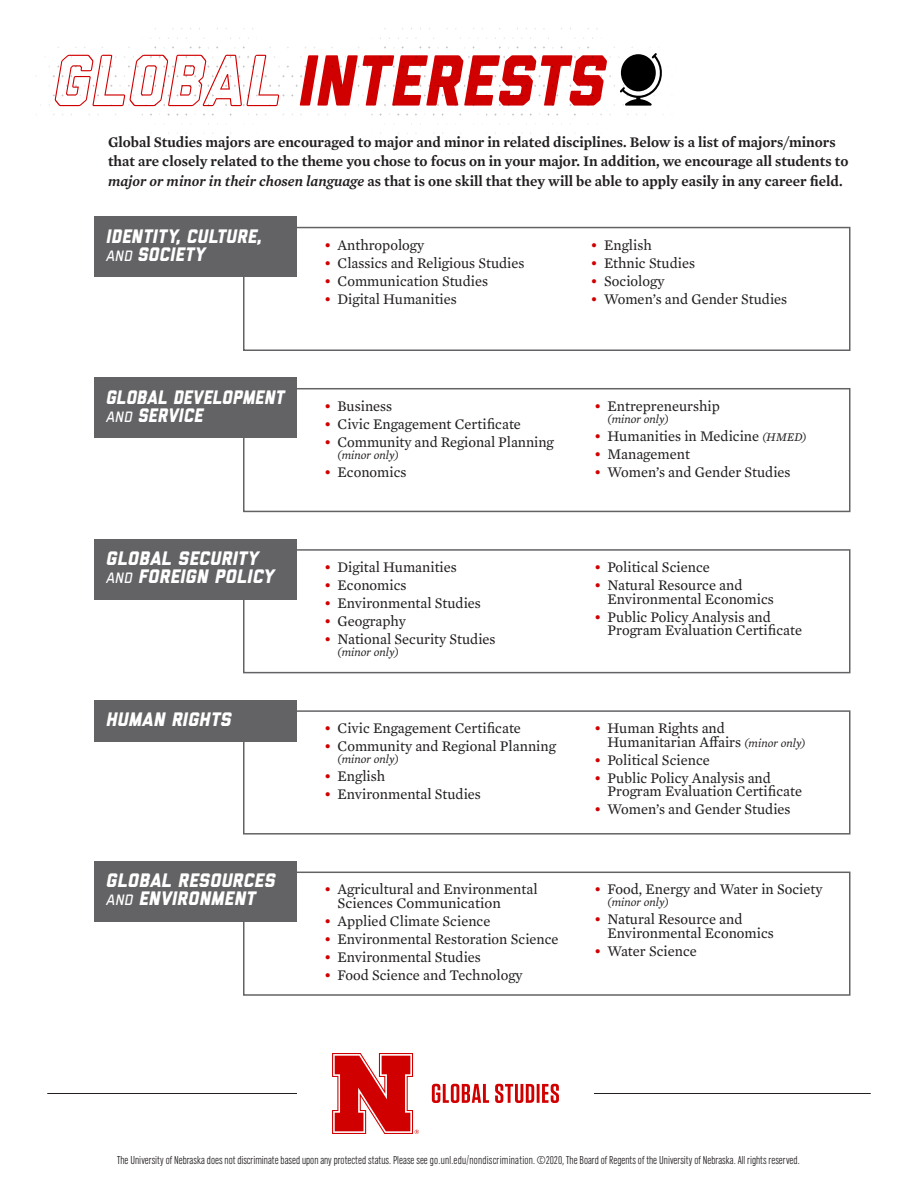
<style>
.page{position:relative;width:918px;height:1188px;background:#fff}
.page>*{position:absolute;margin:0;border:0;box-sizing:border-box;transform-origin:0 0}
.t1{font:italic 800 72px "Liberator";letter-spacing:.02em;color:#d10000}
.t2{font:italic 800 19.5px/18px "Liberator";letter-spacing:.02em;color:#fff}
.t3{font:15px/13.5px "Mercury Text G2";color:#231f20}
.t4{font:600 15px/19.5px "Mercury Text G2";color:#231f20}
.t5{font:300 12px "URW Grotesk Con";color:#231f20}
.t6{font:italic 12px "Mercury Text G2";color:#231f20}
.s1{font-family:"Liberator Outline"}
.s2{font-style:italic}
.s3{font-weight:300;font-size:15px}
.s4{color:#d10000}
.s5{font-style:italic;font-size:12px}
</style>
<div class="page">
<svg style="left:432px;top:1084px;width:127px;height:19px"></svg>
<svg style="left:332px;top:1053px;width:86px;height:81px"></svg>
<hr style="left:594px;top:1093px;width:277px;height:1px;background:#231f20">
<hr style="left:47px;top:1093px;width:250px;height:1px;background:#231f20">
<div style="left:94px;top:216px;width:203px;height:61px;background:#636366"></div>
<div style="left:94px;top:378px;width:203px;height:60px;background:#636366"></div>
<div style="left:94px;top:539px;width:203px;height:61px;background:#636366"></div>
<div style="left:94px;top:861px;width:203px;height:61px;background:#636366"></div>
<div style="left:94px;top:700px;width:203px;height:42px;background:#636366"></div>
<div style="left:243px;top:227px;width:607px;height:124px;border:2px solid #636366"></div>
<div style="left:243px;top:388px;width:607px;height:124px;border:2px solid #636366"></div>
<div style="left:243px;top:549px;width:607px;height:124px;border:2px solid #636366"></div>
<div style="left:243px;top:872px;width:607px;height:124px;border:2px solid #636366"></div>
<div style="left:243px;top:710px;width:607px;height:125px;border:2px solid #636366"></div>
<svg style="left:552px;top:46px;width:110px;height:60px"></svg>
<h1 class="t1" style="left:54px;top:42px;width:553px"><span class="s1">Global</span> INTERESTS</h1>
<p class="t4" style="left:108px;top:132px;width:742px">Global Studies majors are encouraged to major and minor in related disciplines. Below is a list of majors/minors that are closely related to the theme you chose to focus on in your major. In addition, we encourage all students to <span class="s2">major or minor in their chosen language</span> as that is one skill that they will be able to apply easily in any career field.</p>
<p class="t2" style="left:106px;top:227px;width:157px">IDENTITY, CULTURE,<br><span class="s3">AND</span> SOCIETY</p>
<p class="t2" style="left:106px;top:388px;width:180px">GLOBAL DEVELOPMENT<br><span class="s3">AND</span> SERVICE</p>
<p class="t2" style="left:106px;top:549px;width:169px">GLOBAL SECURITY<br><span class="s3">AND</span> FOREIGN POLICY</p>
<p class="t2" style="left:106px;top:710px;width:127px">HUMAN RIGHTS</p>
<p class="t2" style="left:106px;top:872px;width:170px">GLOBAL RESOURCES<br><span class="s3">AND</span> ENVIRONMENT</p>
<p class="t3" style="left:324px;top:237px;width:102px"><span class="s4">•</span> Anthropology</p>
<p class="t3" style="left:324px;top:255px;width:202px"><span class="s4">•</span> Classics and Religious Studies</p>
<p class="t3" style="left:324px;top:273px;width:166px"><span class="s4">•</span> Communication Studies</p>
<p class="t3" style="left:324px;top:291px;width:134px"><span class="s4">•</span> Digital Humanities</p>
<p class="t3" style="left:591px;top:237px;width:63px"><span class="s4">•</span> English</p>
<p class="t3" style="left:591px;top:255px;width:106px"><span class="s4">•</span> Ethnic Studies</p>
<p class="t3" style="left:591px;top:273px;width:75px"><span class="s4">•</span> Sociology</p>
<p class="t3" style="left:591px;top:291px;width:198px"><span class="s4">•</span> Women’s and Gender Studies</p>
<p class="t3" style="left:324px;top:398px;width:70px"><span class="s4">•</span> Business</p>
<p class="t3" style="left:324px;top:416px;width:198px"><span class="s4">•</span> Civic Engagement Certificate</p>
<p class="t3" style="left:324px;top:434px;width:231px"><span class="s4">•</span> Community and Regional Planning</p>
<p class="t6" style="left:338px;top:446px;width:63px">(minor only)</p>
<p class="t3" style="left:324px;top:464px;width:84px"><span class="s4">•</span> Economics</p>
<p class="t3" style="left:324px;top:560px;width:134px"><span class="s4">•</span> Digital Humanities</p>
<p class="t3" style="left:324px;top:578px;width:84px"><span class="s4">•</span> Economics</p>
<p class="t3" style="left:324px;top:596px;width:158px"><span class="s4">•</span> Environmental Studies</p>
<p class="t3" style="left:324px;top:614px;width:83px"><span class="s4">•</span> Geography</p>
<p class="t3" style="left:324px;top:632px;width:173px"><span class="s4">•</span> National Security Studies</p>
<p class="t6" style="left:338px;top:643px;width:63px">(minor only)</p>
<p class="t3" style="left:324px;top:721px;width:198px"><span class="s4">•</span> Civic Engagement Certificate</p>
<p class="t3" style="left:324px;top:739px;width:233px"><span class="s4">•</span> Community and Regional Planning</p>
<p class="t6" style="left:338px;top:751px;width:63px">(minor only)</p>
<p class="t3" style="left:324px;top:769px;width:63px"><span class="s4">•</span> English</p>
<p class="t3" style="left:324px;top:787px;width:158px"><span class="s4">•</span> Environmental Studies</p>
<p class="t3" style="left:338px;top:882px;width:202px;text-indent:-14px"><span class="s4">•</span> Agricultural and Environmental<br>Sciences Communication</p>
<p class="t3" style="left:324px;top:913px;width:168px"><span class="s4">•</span> Applied Climate Science</p>
<p class="t3" style="left:324px;top:931px;width:236px"><span class="s4">•</span> Environmental Restoration Science</p>
<p class="t3" style="left:324px;top:949px;width:158px"><span class="s4">•</span> Environmental Studies</p>
<p class="t3" style="left:324px;top:967px;width:200px"><span class="s4">•</span> Food Science and Technology</p>
<p class="t3" style="left:594px;top:398px;width:127px"><span class="s4">•</span> Entrepreneurship</p>
<p class="t6" style="left:608px;top:410px;width:63px">(minor only)</p>
<p class="t3" style="left:594px;top:428px;width:214px"><span class="s4">•</span> Humanities in Medicine <span class="s5">(HMED)</span></p>
<p class="t3" style="left:594px;top:446px;width:97px"><span class="s4">•</span> Management</p>
<p class="t3" style="left:594px;top:464px;width:198px"><span class="s4">•</span> Women’s and Gender Studies</p>
<p class="t3" style="left:594px;top:560px;width:117px"><span class="s4">•</span> Political Science</p>
<p class="t3" style="left:608px;top:578px;width:168px;text-indent:-14px"><span class="s4">•</span> Natural Resource and<br>Environmental Economics</p>
<p class="t3" style="left:608px;top:609px;width:196px;text-indent:-14px"><span class="s4">•</span> Public Policy Analysis and<br>Program Evaluation Certificate</p>
<p class="t3" style="left:608px;top:721px;width:200px;text-indent:-14px"><span class="s4">•</span> Human Rights and<br>Humanitarian Affairs <span class="s5">(minor only)</span></p>
<p class="t3" style="left:594px;top:752px;width:117px"><span class="s4">•</span> Political Science</p>
<p class="t3" style="left:608px;top:770px;width:196px;text-indent:-14px"><span class="s4">•</span> Public Policy Analysis and<br>Program Evaluation Certificate</p>
<p class="t3" style="left:594px;top:802px;width:198px"><span class="s4">•</span> Women’s and Gender Studies</p>
<p class="t3" style="left:594px;top:882px;width:230px"><span class="s4">•</span> Food, Energy and Water in Society</p>
<p class="t6" style="left:608px;top:894px;width:63px">(minor only)</p>
<p class="t3" style="left:608px;top:912px;width:168px;text-indent:-14px"><span class="s4">•</span> Natural Resource and<br>Environmental Economics</p>
<p class="t3" style="left:594px;top:943px;width:104px"><span class="s4">•</span> Water Science</p>
<p class="t5" style="left:117px;top:1154px;width:684px">The University of Nebraska does not discriminate based upon any protected status. Please see go.unl.edu/nondiscrimination. ©2020, The Board of Regents of the University of Nebraska. All rights reserved.</p>
</div>
